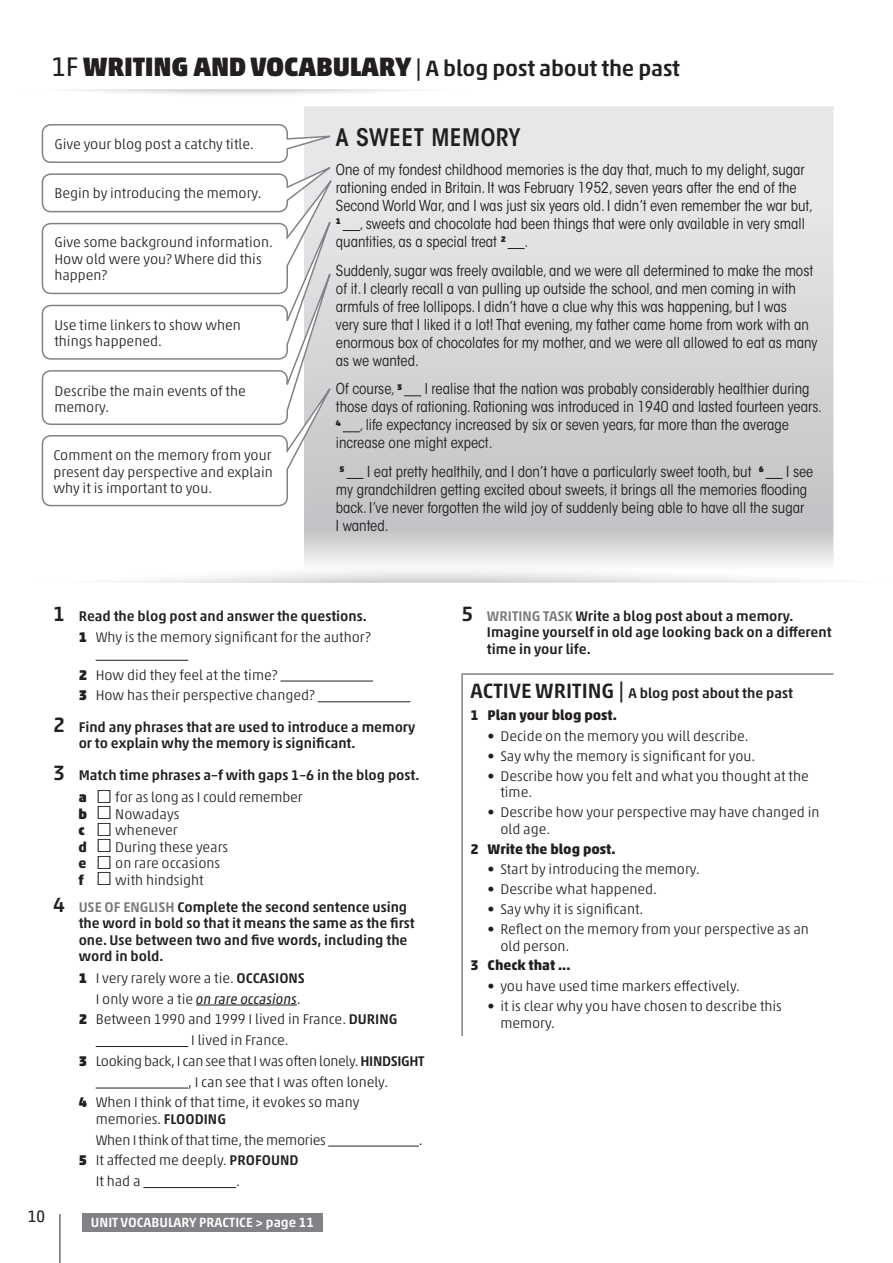
<style>
.page{position:relative;width:893px;height:1263px;background:#fff}
.page>*{position:absolute;margin:0;border:0;box-sizing:border-box;transform-origin:0 0}
.t1{font:600 condensed 24px "ITC Avant Garde Std";letter-spacing:.02em;color:#231f20}
.t2{font:500 22.5px "Akko Pro";letter-spacing:-.01em;color:#231f20}
.t3{font:16.5px "Akko Pro";color:#231f20}
.t4{font:condensed 15px/18px "ITC Avant Garde Std";color:#231f20}
.t5{font:300 14.25px/16.5px "Akko Pro";color:#231f20}
.t6{font:500 14.25px/16.5px "Akko Pro";color:#231f20}
.t7{font:300 14.25px "Akko Pro";letter-spacing:-.025em;color:#231f20}
.t8{font:300 14.25px/20.7px "Akko Pro";letter-spacing:-.02em;color:#231f20}
.t9{font:700 14.25px "Akko Pro";color:#231f20}
.t10{font:italic 14.25px "Akko Pro";color:#231f20}
.t11{font:500 13.5px "Akko Pro";color:#fff}
.t12{font:900 8.25px "Akko Pro";color:#231f20;scale:1.05 1}
.s1{font-weight:400;font-size:27px}
.s2{font-weight:900;font-size:27px}
.s3{font-weight:500;font-size:21px}
.s4{font-weight:500}
.s5{font-weight:900}
.s6{font-size:21px}
.s7{font-family:"Verdana";font-weight:400;font-size:27.75px}
.s8{font-weight:300}
.s9{font-weight:700}
.s10{color:#76787b}
.s11{font-weight:300;font-style:normal}
</style>
<div class="page">
<svg style="left:304px;top:106px;width:529px;height:450px;background:#d7d8da"></svg>
<svg style="left:80px;top:89px;width:322px;height:5px"></svg>
<hr style="left:96px;top:660px;width:92px;height:1px;background:#231f20">
<hr style="left:280px;top:681px;width:93px;height:1px;background:#231f20">
<hr style="left:318px;top:701px;width:92px;height:1px;background:#231f20">
<hr style="left:196px;top:1005px;width:101px;height:1px;background:#231f20">
<hr style="left:96px;top:1046px;width:92px;height:1px;background:#231f20">
<hr style="left:96px;top:1088px;width:92px;height:1px;background:#231f20">
<hr style="left:328px;top:1146px;width:91px;height:1px;background:#231f20">
<hr style="left:143px;top:1187px;width:93px;height:1px;background:#231f20">
<hr style="left:461px;top:673px;width:372px;height:2px;background:#808285">
<hr style="left:461px;top:675px;width:2px;height:30px;background:#808285">
<hr style="left:461px;top:705px;width:2px;height:331px;background:#808285">
<svg style="left:136px;top:556px;width:698px;height:27px"></svg>
<svg style="left:507px;top:248px;width:18px;height:1px"></svg>
<svg style="left:404px;top:396px;width:17px;height:1px"></svg>
<svg style="left:41px;top:123px;width:322px;height:384px"></svg>
<svg style="left:765px;top:478px;width:18px;height:1px"></svg>
<div style="left:82px;top:1213px;width:241px;height:19px;background:#808285"></div>
<hr style="left:60px;top:1214px;width:1px;height:49px;background:#231f20">
<h2 class="t2" style="left:51px;top:55px;width:630px"><span class="s1">1F</span> <span class="s2">WRITING AND VOCABULARY</span> | A blog post about the past</h2>
<p class="t5" style="left:54px;top:135px;width:201px">Give your blog post a catchy title.</p>
<p class="t5" style="left:54px;top:185px;width:209px">Begin by introducing the memory.</p>
<p class="t5" style="left:54px;top:234px;width:220px">Give some background information.<br>How old were you? Where did this happen?</p>
<p class="t5" style="left:54px;top:316px;width:188px">Use time linkers to show when things happened.</p>
<p class="t5" style="left:54px;top:382px;width:193px">Describe the main events of the memory.</p>
<p class="t5" style="left:54px;top:447px;width:221px;text-align:justify">Comment on the memory from your present day perspective and explain why it is important to you.</p>
<h1 class="t1" style="left:336px;top:123px;width:186px">A SWEET MEMORY</h1>
<p class="t4" style="left:336px;top:161px;width:479px">One of my fondest childhood memories is the day that, much to my delight, sugar rationing ended in Britain. It was February 1952, seven years after the end of the<br>Second World War, and I was just six years old. I didn’t even remember the war but,</p>
<p class="t12" style="left:336px;top:216px;width:6px">1</p>
<p class="t4" style="left:336px;top:215px;width:471px;text-indent:24px">, sweets and chocolate had been things that were only available in very small quantities, as a special treat <sup>2</sup> .</p>
<p class="t4" style="left:336px;top:261px;width:483px">Suddenly, sugar was freely available, and we were all determined to make the most of it. I clearly recall a van pulling up outside the school, and men coming in with armfuls of free lollipops. I didn’t have a clue why this was happening, but I was<br>very sure that I liked it a lot! That evening, my father came home from work with an enormous box of chocolates for my mother, and we were all allowed to eat as many as we wanted.</p>
<p class="t4" style="left:336px;top:380px;width:68px">Of course, <sup>3</sup></p>
<p class="t4" style="left:336px;top:380px;width:488px;text-indent:89px">I realise that the nation was probably considerably healthier during those days of rationing. Rationing was introduced in 1940 and lasted fourteen years.<br><sup>4</sup> , life expectancy increased by six or seven years, far more than the average increase one might expect.</p>
<p class="t12" style="left:340px;top:464px;width:6px">5</p>
<p class="t4" style="left:367px;top:463px;width:398px">I eat pretty healthily, and I don’t have a particularly sweet tooth, but <sup>6</sup></p>
<p class="t4" style="left:336px;top:463px;width:479px;text-indent:450px">I see my grandchildren getting excited about sweets, it brings all the memories flooding back. I’ve never forgotten the wild joy of suddenly being able to have all the sugar<br>I wanted.</p>
<p class="t3" style="left:27px;top:1206px;width:19px">10</p>
<p class="t5" style="left:53px;top:605px;width:319px;line-height:21.6px;text-align:right"><span class="s3">1</span> <span class="s4">Read the blog post and answer the questions.<br></span><span class="s5">1</span> Why is the memory significant for the author?</p>
<p class="t5" style="left:79px;top:664px;width:238px;line-height:20.7px"><span class="s5">2</span> How did they feel at the time?<br><span class="s5">3</span> How has their perspective changed?</p>
<p class="t6" style="left:79px;top:718px;width:338px;text-indent:-26px"><span class="s6">2</span> Find any phrases that are used to introduce a memory or to explain why the memory is significant.</p>
<p class="t6" style="left:79px;top:764px;width:342px;line-height:21.6px;text-indent:-26px"><span class="s6">3</span> Match time phrases a–f with gaps 1–6 in the blog post. <span class="s5">a</span> <span class="s7">□</span> <span class="s8">for as long as I could remember</span></p>
<p class="t5" style="left:79px;top:805px;width:151px"><span class="s5">b</span> <span class="s7">□</span> Nowadays<br><span class="s5">c</span> <span class="s7">□</span> whenever<br><span class="s9">d</span> <span class="s7">□</span> During these years <span class="s9">e</span> <span class="s7">□</span> on rare occasions <span class="s9">f</span> <span class="s7">□</span> with hindsight</p>
<p class="t6" style="left:79px;top:898px;width:338px;text-indent:-26px"><span class="s6">4</span> <span class="s10">USE OF ENGLISH</span> Complete the second sentence using the word in bold so that it means the same as the first one. Use between two and five words, including the word in bold.</p>
<p class="t5" style="left:79px;top:969px;width:228px"><span class="s5">1</span> I very rarely wore a tie. <span class="s4">OCCASIONS</span></p>
<p class="t10" style="left:96px;top:990px;width:206px"><span class="s11">I only wore a tie</span> on rare occasions<span class="s11">.</span></p>
<p class="t5" style="left:79px;top:1011px;width:320px"><span class="s5">2</span> Between 1990 and 1999 I lived in France. <span class="s4">DURING</span></p>
<p class="t5" style="left:191px;top:1032px;width:99px">I lived in France.</p>
<p class="t7" style="left:79px;top:1052px;width:348px"><span class="s5">3</span> Looking back, I can see that I was often lonely. <span class="s4">HINDSIGHT</span></p>
<p class="t5" style="left:188px;top:1073px;width:201px">, I can see that I was often lonely.</p>
<p class="t5" style="left:79px;top:1094px;width:282px"><span class="s5">4</span> When I think of that time, it evokes so many</p>
<p class="t8" style="left:96px;top:1108px;width:232px">memories. <span class="s4">FLOODING<br></span>When I think of that time, the memories</p>
<p class="t5" style="left:419px;top:1131px;width:5px">.</p>
<p class="t5" style="left:96px;top:1150px;width:204px;line-height:20.7px;text-indent:-17px"><span class="s5">5</span> It affected me deeply. <span class="s4">PROFOUND<br></span>It had a</p>
<p class="t5" style="left:236px;top:1173px;width:5px">.</p>
<p class="t11" style="left:91px;top:1214px;width:225px">UNIT VOCABULARY PRACTICE &gt; page 11</p>
<p class="t6" style="left:487px;top:607px;width:346px;text-indent:-26px"><span class="s6">5</span> <span class="s10">WRITING TASK</span> Write a blog post about a memory.<br>Imagine yourself in old age looking back on a different time in your life.</p>
<p class="t6" style="left:471px;top:682px;width:324px;line-height:21.9px"><span class="s6">ACTIVE WRITING |</span> A blog post about the past<br><span class="s9">1 Plan your blog post.</span></p>
<p class="t5" style="left:488px;top:728px;width:262px">• Decide on the memory you will describe.</p>
<p class="t5" style="left:488px;top:747px;width:269px">• Say why the memory is significant for you.</p>
<p class="t5" style="left:500px;top:767px;width:310px;text-indent:-13px">• Describe how you felt and what you thought at the time.</p>
<p class="t5" style="left:500px;top:804px;width:321px;text-indent:-13px">• Describe how your perspective may have changed in old age.</p>
<p class="t9" style="left:471px;top:840px;width:146px">2 Write the blog post.</p>
<p class="t5" style="left:488px;top:861px;width:214px">• Start by introducing the memory.</p>
<p class="t5" style="left:488px;top:881px;width:171px">• Describe what happened.</p>
<p class="t5" style="left:488px;top:901px;width:157px">• Say why it is significant.</p>
<p class="t5" style="left:500px;top:921px;width:310px;text-indent:-13px">• Reflect on the memory from your perspective as an old person.</p>
<p class="t9" style="left:471px;top:957px;width:101px">3 Check that ...</p>
<p class="t5" style="left:488px;top:978px;width:254px">• you have used time markers effectively.</p>
<p class="t5" style="left:500px;top:998px;width:283px;text-indent:-13px">• it is clear why you have chosen to describe this memory.</p>
</div>
